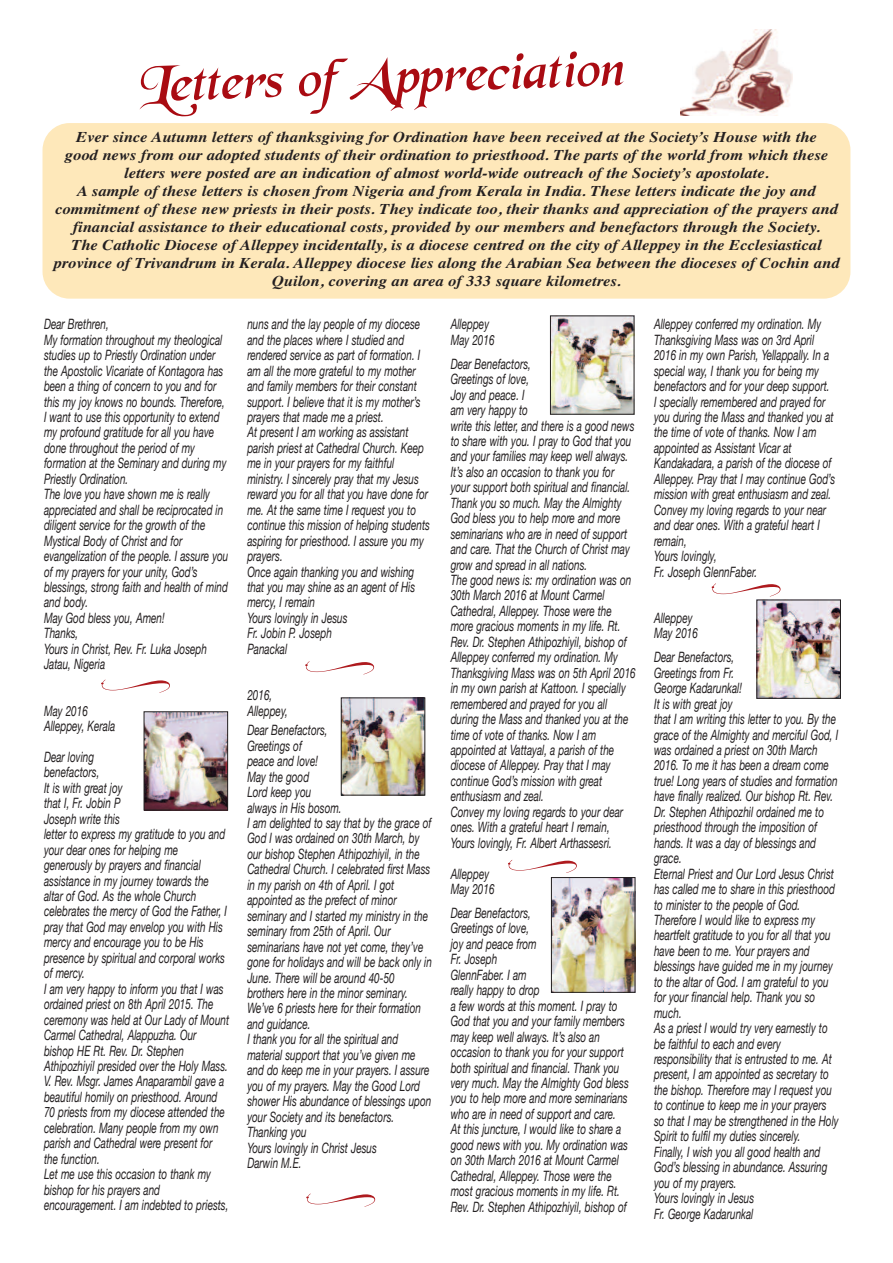
<style>
.page{position:relative;width:893px;height:1263px;background:#fff}
.page>*{position:absolute;margin:0;border:0;box-sizing:border-box;transform-origin:0 0}
.t1{font:italic 54px "Black Chancery";color:#a90b12}
.t2{font:italic 700 15px/18px "Times";color:#231f20;text-align:center;scale:1.1 1}
.t3{font:italic 14.25px/15.5px "Helvetica Neue";color:#231f20;scale:.7 1}
</style>
<div class="page">
<img style="left:680px;top:30px;width:112px;height:85px">
<div style="left:43px;top:123px;width:807px;height:176px;background:#fee8ba;border-radius:27px"></div>
<img style="left:146px;top:713px;width:80px;height:95px">
<div style="left:144px;top:711px;width:84px;height:99px;border:1px solid #231f20"></div>
<img style="left:343px;top:699px;width:80px;height:94px">
<div style="left:341px;top:697px;width:84px;height:98px;border:1px solid #231f20"></div>
<img style="left:552px;top:317px;width:80px;height:96px">
<div style="left:550px;top:315px;width:84px;height:100px;border:1px solid #231f20"></div>
<img style="left:553px;top:879px;width:80px;height:112px">
<div style="left:551px;top:877px;width:84px;height:116px;border:1px solid #231f20"></div>
<img style="left:758px;top:602px;width:81px;height:95px">
<div style="left:756px;top:600px;width:85px;height:99px;border:1px solid #231f20"></div>
<h1 class="t1" style="left:135px;top:52px;width:488px;rotate:-2deg">Letters of Appreciation</h1>
<p class="t2" style="left:53px;top:128px;width:716px">Ever since Autumn letters of thanksgiving for Ordination have been received at the Society’s House with the<br>good news from our adopted students of their ordination to priesthood. The parts of the world from which these letters were posted are an indication of almost world-wide outreach of the Society’s apostolate.<br>A sample of these letters is chosen from Nigeria and from Kerala in India. These letters indicate the joy and commitment of these new priests in their posts. They indicate too, their thanks and appreciation of the prayers and financial assistance to their educational costs, provided by our members and benefactors through the Society.<br>The Catholic Diocese of Alleppey incidentally, is a diocese centred on the city of Alleppey in the Ecclesiastical province of Trivandrum in Kerala. Alleppey diocese lies along the Arabian Sea between the dioceses of Cochin and Quilon, covering an area of 333 square kilometres.</p>
<p class="t3" style="left:44px;top:316px;width:265px">Dear Brethren,<br>My formation throughout my theological studies up to Priestly Ordination under the Apostolic Vicariate of Kontagora has been a thing of concern to you and for this my joy knows no bounds. Therefore,<br>I want to use this opportunity to extend my profound gratitude for all you have done throughout the period of my formation at the Seminary and during my<br>Priestly Ordination.<br>The love you have shown me is really appreciated and shall be reciprocated in diligent service for the growth of the<br>Mystical Body of Christ and for evangelization of the people. I assure you of my prayers for your unity, God’s blessings, strong faith and health of mind and body.<br>May God bless you, Amen!<br>Thanks,<br>Yours in Christ, Rev. Fr. Luka Joseph<br>Jatau, Nigeria</p>
<p class="t3" style="left:44px;top:702px;width:104px">May 2016<br>Alleppey, Kerala</p>
<p class="t3" style="left:44px;top:749px;width:266px">Dear loving<br>benefactors,<br>It is with great joy<br>that I, Fr. Jobin P<br>Joseph write this<br>letter to express my gratitude to you and your dear ones for helping me generously by prayers and financial assistance in my journey towards the altar of God. As the whole Church celebrates the mercy of God the Father, I pray that God may envelop you with His mercy and encourage you to be His presence by spiritual and corporal works of mercy.<br>I am very happy to inform you that I was ordained priest on 8th April 2015. The ceremony was held at Our Lady of Mount<br>Carmel Cathedral, Alappuzha. Our bishop HE Rt. Rev. Dr. Stephen<br>Athipozhiyil presided over the Holy Mass.<br>V. Rev. Msgr. James Anaparambil gave a beautiful homily on priesthood. Around<br>70 priests from my diocese attended the celebration. Many people from my own parish and Cathedral were present for the function.<br>Let me use this occasion to thank my bishop for his prayers and encouragement. I am indebted to priests,</p>
<p class="t3" style="left:247px;top:316px;width:262px">nuns and the lay people of my diocese and the places where I studied and rendered service as part of formation. I am all the more grateful to my mother and family members for their constant support. I believe that it is my mother’s prayers that made me a priest.<br>At present I am working as assistant parish priest at Cathedral Church. Keep me in your prayers for my faithful ministry. I sincerely pray that my Jesus reward you for all that you have done for me. At the same time I request you to continue this mission of helping students aspiring for priesthood. I assure you my prayers.<br>Once again thanking you and wishing that you may shine as an agent of His mercy, I remain<br>Yours lovingly in Jesus<br>Fr. Jobin P. Joseph<br>Panackal</p>
<p class="t3" style="left:247px;top:687px;width:59px">2016,<br>Alleppey,</p>
<p class="t3" style="left:247px;top:722px;width:265px">Dear Benefactors,<br>Greetings of<br>peace and love!<br>May the good<br>Lord keep you<br>always in His bosom.<br>I am delighted to say that by the grace of<br>God I was ordained on 30th March, by our bishop Stephen Athipozhiyil, in the<br>Cathedral Church. I celebrated first Mass in my parish on 4th of April. I got appointed as the prefect of minor seminary and I started my ministry in the seminary from 25th of April. Our seminarians have not yet come, they’ve gone for holidays and will be back only in<br>June. There will be around 40-50 brothers here in the minor seminary.<br>We’ve 6 priests here for their formation and guidance.<br>I thank you for all the spiritual and material support that you’ve given me and do keep me in your prayers. I assure you of my prayers. May the Good Lord shower His abundance of blessings upon your Society and its benefactors.<br>Thanking you<br>Yours lovingly in Christ Jesus<br>Darwin M.E.</p>
<p class="t3" style="left:451px;top:316px;width:64px">Alleppey<br>May 2016</p>
<p class="t3" style="left:451px;top:356px;width:266px">Dear Benefactors,<br>Greetings of love,<br>Joy and peace. I<br>am very happy to<br>write this letter, and there is a good news to share with you. I pray to God that you and your families may keep well always.<br>It’s also an occasion to thank you for your support both spiritual and financial.<br>Thank you so much. May the Almighty God bless you to help more and more seminarians who are in need of support and care. That the Church of Christ may grow and spread in all nations.<br>The good news is: my ordination was on 30th March 2016 at Mount Carmel Cathedral, Alleppey. Those were the more gracious moments in my life. Rt.<br>Rev. Dr. Stephen Athipozhiyil, bishop of Alleppey conferred my ordination. My Thanksgiving Mass was on 5th April 2016 in my own parish at Kattoon. I specially remembered and prayed for you all during the Mass and thanked you at the time of vote of thanks. Now I am appointed at Vattayal, a parish of the diocese of Alleppey. Pray that I may continue God’s mission with great enthusiasm and zeal.<br>Convey my loving regards to your dear ones. With a grateful heart I remain, Yours lovingly, Fr. Albert Arthassesri.</p>
<p class="t3" style="left:451px;top:865px;width:64px">Alleppey<br>May 2016</p>
<p class="t3" style="left:451px;top:905px;width:256px">Dear Benefactors,<br>Greetings of love,<br>joy and peace from<br>Fr. Joseph<br>GlennFaber. I am<br>really happy to drop<br>a few words at this moment. I pray to<br>God that you and your family members may keep well always. It’s also an occasion to thank you for your support both spiritual and financial. Thank you very much. May the Almighty God bless you to help more and more seminarians who are in need of support and care.<br>At this juncture, I would like to share a good news with you. My ordination was on 30th March 2016 at Mount Carmel<br>Cathedral, Alleppey. Those were the most gracious moments in my life. Rt.<br>Rev. Dr. Stephen Athipozhiyil, bishop of</p>
<p class="t3" style="left:654px;top:316px;width:260px">Alleppey conferred my ordination. My Thanksgiving Mass was on 3rd April 2016 in my own Parish, Yellappally. In a special way, I thank you for being my benefactors and for your deep support.<br>I specially remembered and prayed for you during the Mass and thanked you at the time of vote of thanks. Now I am appointed as Assistant Vicar at Kandakadara, a parish of the diocese of Alleppey. Pray that I may continue God’s mission with great enthusiasm and zeal.<br>Convey my loving regards to your near and dear ones. With a grateful heart I remain,<br>Yours lovingly,<br>Fr. Joseph GlennFaber.</p>
<p class="t3" style="left:654px;top:610px;width:64px">Alleppey<br>May 2016</p>
<p class="t3" style="left:654px;top:649px;width:265px">Dear Benefactors,<br>Greetings from Fr.<br>George Kadarunkal!<br>It is with great joy<br>that I am writing this letter to you. By the grace of the Almighty and merciful God, I was ordained a priest on 30th March<br>2016. To me it has been a dream come true! Long years of studies and formation have finally realized. Our bishop Rt. Rev.<br>Dr. Stephen Athipozhil ordained me to priesthood through the imposition of hands. It was a day of blessings and grace.<br>Eternal Priest and Our Lord Jesus Christ has called me to share in this priesthood to minister to the people of God.<br>Therefore I would like to express my heartfelt gratitude to you for all that you have been to me. Your prayers and blessings have guided me in my journey to the altar of God. I am grateful to you for your financial help. Thank you so much.<br>As a priest I would try very earnestly to be faithful to each and every responsibility that is entrusted to me. At present, I am appointed as secretary to the bishop. Therefore may I request you to continue to keep me in your prayers so that I may be strengthened in the Holy<br>Spirit to fulfil my duties sincerely.<br>Finally, I wish you all good health and<br>God’s blessing in abundance. Assuring you of my prayers.<br>Yours lovingly in Jesus<br>Fr. George Kadarunkal</p>
</div>
